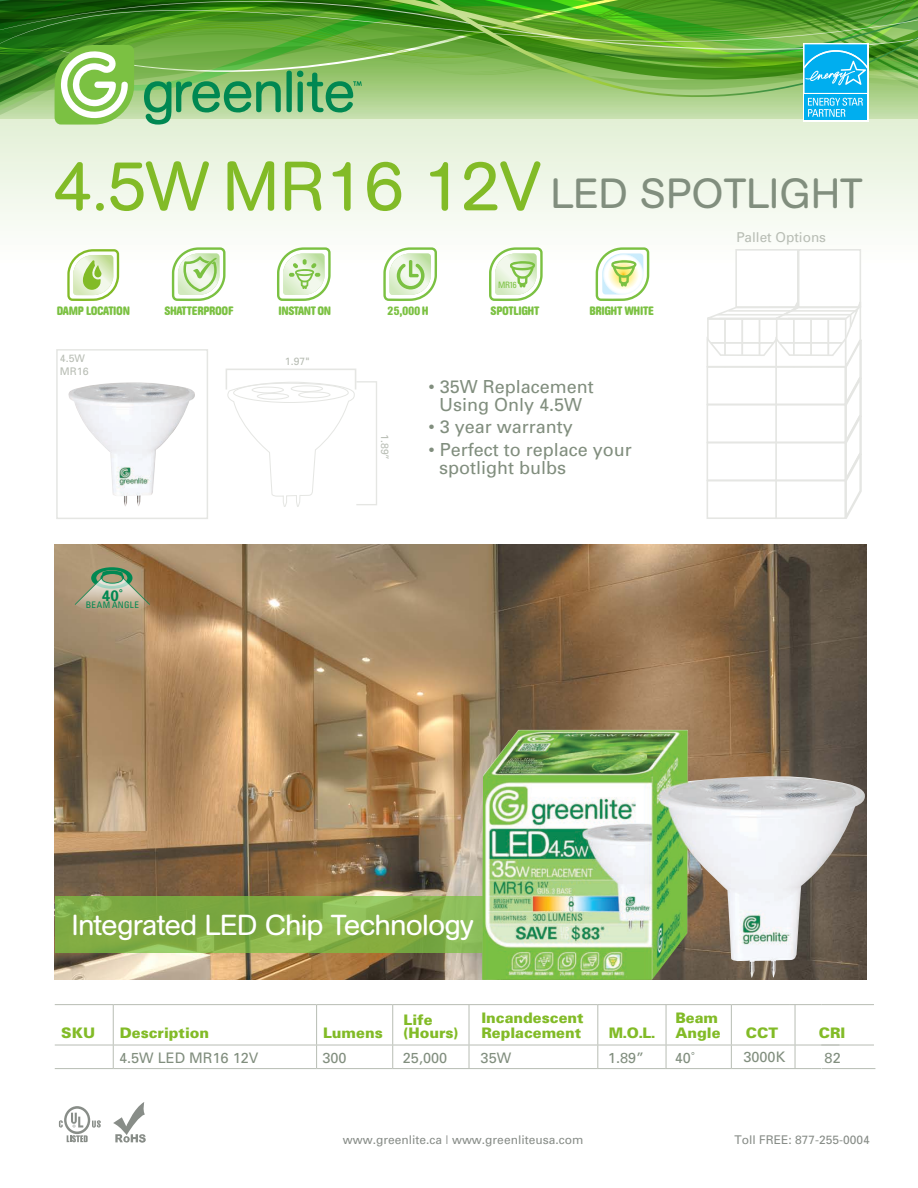
<style>
.page{position:relative;width:918px;height:1188px;background:#fff}
.page>*{position:absolute;margin:0;border:0;box-sizing:border-box;transform-origin:0 0}
.t1{font:41.85px "AG Book Rounded";color:#818e7e}
.t2{font:28.65px "AG Book Rounded";letter-spacing:-.03em;color:#fff}
.t3{font:18px/18px "Univers";color:#818e7e;text-align:center}
.t4{font:700 15.15px "Univers";color:#008852}
.t5{font:900 14.55px/15.9px "Univers";color:#82bb27}
.t6{font:14.55px "Univers";color:#818e7e}
.t7{font:13.5px "Univers";color:#b8bdb4}
.t8{font:700 condensed 12.15px "AG Book Rounded";letter-spacing:-.025em;color:#7bc142}
.t9{font:12px "Univers";color:#888d88}
.t10{font:10.5px/12.6px "Univers";color:#b8bdb4}
.t11{font:condensed 9px "Univers";letter-spacing:.05em;color:#008852}
.t12{font:condensed 8.85px "Univers";color:#7bc142}
.s1{font-size:68.85px;color:#82bb27}
</style>
<div class="page">
<svg style="left:0;top:125px;width:918px;height:103px"></svg>
<div style="left:56px;top:349px;width:152px;height:170px;background:#fff;border:2px solid #e5e6e3"></div>
<div style="left:735px;top:249px;width:64px;height:59px;background:#fff;border:2px solid #e5e6e3"></div>
<div style="left:798px;top:249px;width:63px;height:59px;background:#fff;border:2px solid #e5e6e3"></div>
<svg style="left:706px;top:293px;width:156px;height:226px"></svg>
<div style="left:226px;top:369px;width:130px;height:21px;border:2px solid #e5e6e3"></div>
<div style="left:356px;top:381px;width:21px;height:124px;border:1px solid #e5e6e3"></div>
<svg style="left:113px;top:1102px;width:33px;height:41px"></svg>
<img style="left:55px;top:544px;width:811px;height:435px">
<svg style="left:113px;top:1046px;width:1px;height:22px"></svg>
<svg style="left:316px;top:1046px;width:1px;height:22px"></svg>
<svg style="left:392px;top:1046px;width:1px;height:22px"></svg>
<svg style="left:469px;top:1046px;width:1px;height:22px"></svg>
<svg style="left:597px;top:1046px;width:1px;height:22px"></svg>
<svg style="left:795px;top:1046px;width:1px;height:22px"></svg>
<hr style="left:55px;top:1068px;width:58px;height:1px;background:#b8bdb4">
<hr style="left:113px;top:1068px;width:204px;height:1px;background:#b8bdb4">
<hr style="left:317px;top:1068px;width:76px;height:1px;background:#b8bdb4">
<hr style="left:393px;top:1068px;width:76px;height:1px;background:#b8bdb4">
<hr style="left:469px;top:1068px;width:129px;height:1px;background:#b8bdb4">
<hr style="left:598px;top:1068px;width:68px;height:1px;background:#b8bdb4">
<hr style="left:732px;top:1068px;width:57px;height:1px;background:#b8bdb4">
<hr style="left:789px;top:1068px;width:32px;height:1px;background:#b8bdb4">
<hr style="left:821px;top:1068px;width:54px;height:1px;background:#b8bdb4">
<hr style="left:821px;top:1004px;width:53px;height:1px;background:#b8bdb4">
<svg style="left:666px;top:1046px;width:1px;height:22px"></svg>
<svg style="left:731px;top:1046px;width:1px;height:22px"></svg>
<hr style="left:666px;top:1068px;width:66px;height:1px;background:#b8bdb4">
<hr style="left:55px;top:1004px;width:58px;height:1px;background:#b8bdb4">
<hr style="left:113px;top:1004px;width:204px;height:1px;background:#b8bdb4">
<hr style="left:113px;top:1005px;width:1px;height:40px;background:#b8bdb4">
<hr style="left:317px;top:1004px;width:76px;height:1px;background:#b8bdb4">
<hr style="left:316px;top:1005px;width:1px;height:40px;background:#b8bdb4">
<hr style="left:393px;top:1004px;width:76px;height:1px;background:#b8bdb4">
<hr style="left:392px;top:1005px;width:1px;height:40px;background:#b8bdb4">
<hr style="left:469px;top:1004px;width:129px;height:1px;background:#b8bdb4">
<hr style="left:469px;top:1005px;width:1px;height:40px;background:#b8bdb4">
<hr style="left:598px;top:1004px;width:68px;height:1px;background:#b8bdb4">
<hr style="left:597px;top:1005px;width:1px;height:40px;background:#b8bdb4">
<hr style="left:731px;top:1004px;width:58px;height:1px;background:#b8bdb4">
<hr style="left:789px;top:1004px;width:32px;height:1px;background:#b8bdb4">
<hr style="left:795px;top:1005px;width:1px;height:40px;background:#b8bdb4">
<hr style="left:55px;top:1045px;width:58px;height:1px;background:#b8bdb4">
<hr style="left:113px;top:1045px;width:204px;height:1px;background:#b8bdb4">
<hr style="left:317px;top:1045px;width:76px;height:1px;background:#b8bdb4">
<hr style="left:393px;top:1045px;width:76px;height:1px;background:#b8bdb4">
<hr style="left:469px;top:1045px;width:129px;height:1px;background:#b8bdb4">
<hr style="left:598px;top:1045px;width:68px;height:1px;background:#b8bdb4">
<hr style="left:731px;top:1045px;width:58px;height:1px;background:#b8bdb4">
<hr style="left:789px;top:1045px;width:85px;height:1px;background:#b8bdb4">
<hr style="left:666px;top:1004px;width:65px;height:1px;background:#b8bdb4">
<hr style="left:666px;top:1005px;width:1px;height:40px;background:#b8bdb4">
<hr style="left:731px;top:1005px;width:1px;height:40px;background:#b8bdb4">
<hr style="left:666px;top:1045px;width:65px;height:1px;background:#b8bdb4">
<svg style="left:59px;top:1106px;width:42px;height:36px"></svg>
<svg style="left:75px;top:567px;width:75px;height:47px;background:#a5a181"></svg>
<svg style="left:55px;top:896px;width:427px;height:57px;background:#83af47"></svg>
<img style="left:0;top:0;width:918px;height:125px">
<img style="left:482px;top:730px;width:385px;height:250px">
<svg style="left:171px;top:247px;width:55px;height:54px"></svg>
<svg style="left:595px;top:247px;width:55px;height:54px"></svg>
<svg style="left:383px;top:247px;width:54px;height:54px"></svg>
<svg style="left:67px;top:249px;width:53px;height:52px"></svg>
<svg style="left:277px;top:247px;width:54px;height:54px"></svg>
<svg style="left:489px;top:247px;width:54px;height:54px"></svg>
<img style="left:68px;top:382px;width:127px;height:124px">
<svg style="left:225px;top:382px;width:130px;height:125px"></svg>
<div style="left:233px;top:383px;width:116px;height:20px;border:1px solid #e5e6e3;border-radius:50%"></div>
<div style="left:257px;top:393px;width:32px;height:7px;border:1px solid #e5e6e3;border-radius:50%"></div>
<div style="left:252px;top:387px;width:32px;height:6px;border:1px solid #e5e6e3;border-radius:50%"></div>
<div style="left:291px;top:385px;width:32px;height:7px;border:1px solid #e5e6e3;border-radius:50%"></div>
<div style="left:298px;top:392px;width:32px;height:6px;border:1px solid #e5e6e3;border-radius:50%"></div>
<h1 class="t1" style="left:54px;top:170px;width:810px"><span class="s1">4.5W MR16 12V</span> LED SPOTLIGHT</h1>
<p class="t12" style="left:498px;top:279px;width:20px">MR16</p>
<p class="t8" style="left:491px;top:304px;width:50px">SPOTLIGHT</p>
<p class="t8" style="left:57px;top:304px;width:75px">DAMP LOCATION</p>
<p class="t8" style="left:164px;top:304px;width:71px">SHATTERPROOF</p>
<p class="t8" style="left:278px;top:304px;width:54px">INSTANTON</p>
<p class="t8" style="left:387px;top:304px;width:43px">25,000H</p>
<p class="t8" style="left:589px;top:304px;width:66px">BRIGHT WHITE</p>
<p class="t10" style="left:60px;top:352px;width:30px">4.5W<br>MR16</p>
<p class="t4" style="left:102px;top:586px;width:23px">40˚</p>
<p class="t11" style="left:86px;top:600px;width:55px">BEAM ANGLE</p>
<p class="t10" style="left:285px;top:355px;width:26px">1.97"</p>
<p class="t10" style="left:391px;top:434px;width:28px;rotate:90deg">1.89”</p>
<p class="t3" style="left:429px;top:377px;width:167px">• 35W Replacement<br>Using Only 4.5W</p>
<p class="t3" style="left:429px;top:417px;width:146px">• 3 year warranty</p>
<p class="t3" style="left:439px;top:440px;width:194px;text-align:left;text-indent:-10px">• Perfect to replace your spotlight bulbs</p>
<p class="t7" style="left:736px;top:229px;width:91px">Pallet Options</p>
<h2 class="t2" style="left:71px;top:909px;width:404px">Integrated LED Chip Technology</h2>
<p class="t5" style="left:61px;top:1025px;width:35px">SKU</p>
<p class="t5" style="left:120px;top:1025px;width:91px">Description</p>
<p class="t5" style="left:323px;top:1025px;width:61px">Lumens</p>
<p class="t5" style="left:404px;top:1013px;width:56px;line-height:13px">Life (Hours)</p>
<p class="t5" style="left:481px;top:1009px;width:104px">Incandescent<br>Replacement</p>
<p class="t5" style="left:609px;top:1025px;width:49px">M.O.L.</p>
<p class="t5" style="left:675px;top:1009px;width:47px">Beam<br>Angle</p>
<p class="t5" style="left:746px;top:1025px;width:34px">CCT</p>
<p class="t5" style="left:819px;top:1025px;width:28px">CRI</p>
<p class="t6" style="left:119px;top:1048px;width:141px">4.5W LED MR16 12V</p>
<p class="t6" style="left:322px;top:1048px;width:26px">300</p>
<p class="t6" style="left:403px;top:1048px;width:46px">25,000</p>
<p class="t6" style="left:481px;top:1048px;width:32px">35W</p>
<p class="t6" style="left:608px;top:1048px;width:38px">1.89”</p>
<p class="t6" style="left:675px;top:1048px;width:22px">40˚</p>
<p class="t6" style="left:743px;top:1048px;width:43px">3000K</p>
<p class="t6" style="left:825px;top:1048px;width:18px">82</p>
<p class="t9" style="left:343px;top:1133px;width:242px">www.greenlite.ca | www.greenliteusa.com</p>
<p class="t9" style="left:735px;top:1133px;width:137px">Toll FREE: 877-255-0004</p>
</div>
